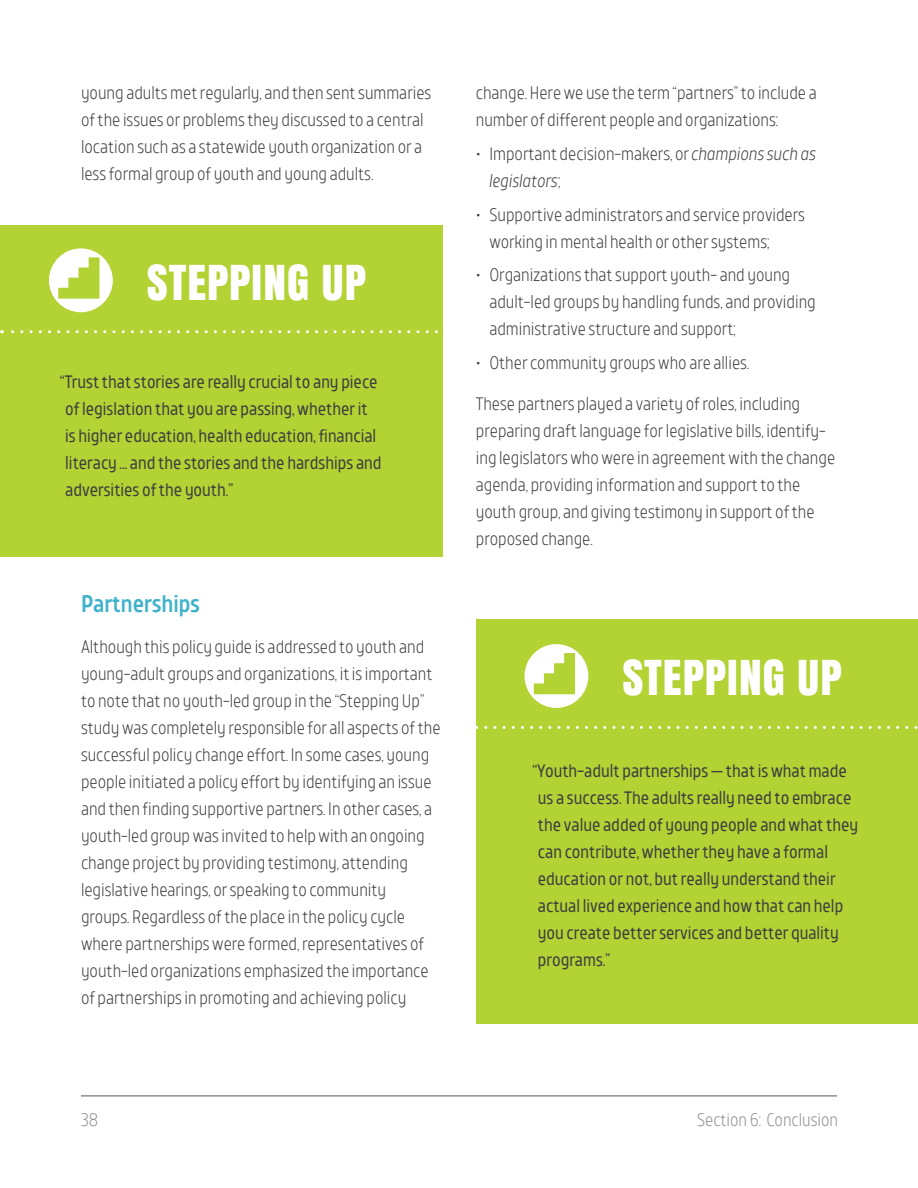
<style>
.page{position:relative;width:918px;height:1188px;background:#fff}
.page>*{position:absolute;margin:0;border:0;box-sizing:border-box;transform-origin:0 0}
.t1{font:45px "Anton";letter-spacing:.02em;color:#fff}
.heading{font:500 24px "TT Teds";color:#3fb2ca}
.main_-_subsequent_pa{font:300 18px/27px "TT Teds";color:#3e3e3f}
.quote_-_big_-_anton{font:18px/27px "TT Teds";color:#3e3e3f}
.t2{font:300 18px "TT Teds";color:#8d8f92}
.s1{font-style:italic}
</style>
<div class="page">
<hr style="left:81px;top:1095px;width:756px;height:2px;background:#8d8f92">
<div style="left:0;top:225px;width:442px;height:332px;background:#b3d234"></div>
<div style="left:477px;top:619px;width:441px;height:405px;background:#b3d234"></div>
<svg style="left:49px;top:248px;width:64px;height:64px"></svg>
<svg style="left:525px;top:644px;width:63px;height:64px"></svg>
<svg style="left:2px;top:330px;width:434px;height:3px"></svg>
<svg style="left:476px;top:726px;width:442px;height:3px"></svg>
<p class="main_-_subsequent_pa" style="left:81px;top:79px;width:352px">young adults met regularly, and then sent summaries of the issues or problems they discussed to a central location such as a statewide youth organization or a less formal group of youth and young adults.</p>
<p class="t1" style="left:147px;top:247px;width:221px">STEPPING UP</p>
<p class="quote_-_big_-_anton" style="left:65px;top:368px;width:318px;text-indent:-5px">“Trust that stories are really crucial to any piece of legislation that you are passing, whether it is higher education, health education, financial literacy ... and the stories and the hardships and adversities of the youth.”</p>
<p class="heading" style="left:81px;top:588px;width:120px">Partnerships</p>
<p class="main_-_subsequent_pa" style="left:81px;top:633px;width:361px">Although this policy guide is addressed to youth and young-adult groups and organizations, it is important to note that no youth-led group in the “Stepping Up” study was completely responsible for all aspects of the successful policy change effort. In some cases, young people initiated a policy effort by identifying an issue and then finding supportive partners. In other cases, a youth-led group was invited to help with an ongoing change project by providing testimony, attending legislative hearings, or speaking to community<br>groups. Regardless of the place in the policy cycle where partnerships were formed, representatives of youth-led organizations emphasized the importance of partnerships in promoting and achieving policy</p>
<p class="main_-_subsequent_pa" style="left:476px;top:79px;width:342px">change. Here we use the term “partners” to include a number of different people and organizations:</p>
<p class="main_-_subsequent_pa" style="left:489px;top:140px;width:328px;text-indent:-14px">• Important decision-makers, or <span class="s1">champions such as legislators</span>;</p>
<p class="main_-_subsequent_pa" style="left:489px;top:201px;width:317px;text-indent:-14px">• Supportive administrators and service providers working in mental health or other systems;</p>
<p class="main_-_subsequent_pa" style="left:489px;top:262px;width:328px;text-indent:-14px">• Organizations that support youth- and young adult-led groups by handling funds, and providing administrative structure and support;</p>
<p class="main_-_subsequent_pa" style="left:476px;top:349px;width:275px">• Other community groups who are allies.</p>
<p class="main_-_subsequent_pa" style="left:476px;top:390px;width:361px">These partners played a variety of roles, including preparing draft language for legislative bills, identify&shy;ing legislators who were in agreement with the change agenda, providing information and support to the youth group, and giving testimony in support of the proposed change.</p>
<p class="t1" style="left:622px;top:642px;width:221px">STEPPING UP</p>
<p class="quote_-_big_-_anton" style="left:538px;top:758px;width:322px;text-indent:-5px">“Youth-adult partnerships — that is what made us a success. The adults really need to embrace the value added of young people and what they can contribute, whether they have a formal education or not, but really understand their actual lived experience and how that can help you create better services and better quality programs.”</p>
<p class="t2" style="left:81px;top:1108px;width:19px">38</p>
<p class="t2" style="left:697px;top:1108px;width:143px">Section 6: Conclusion</p>
</div>
